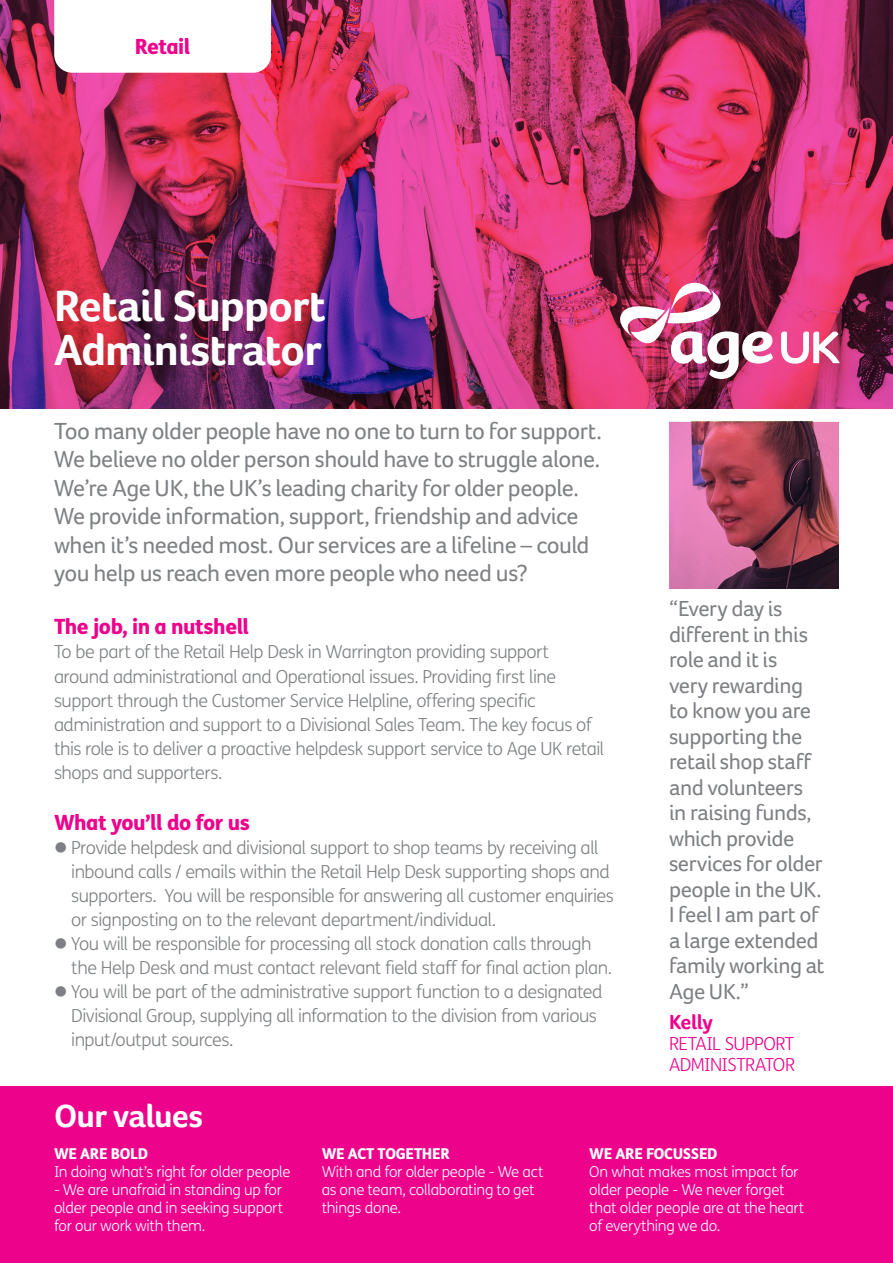
<style>
.page{position:relative;width:893px;height:1263px;background:#fff}
.page>*{position:absolute;margin:0;border:0;box-sizing:border-box;transform-origin:0 0}
.t1{font:700 45px/43.5px "Foco Age UK";letter-spacing:-.02em;color:#fff}
.t2{font:700 33px "Foco Age UK";letter-spacing:-.02em;color:#fff}
.t3{font:24px/28.5px "Foco Age UK";letter-spacing:-.025em;color:#7e8083;text-align:justify}
.t4{font:22.5px/25.5px "Foco Age UK";letter-spacing:-.02em;color:#7e8083}
.t5{font:800 21px "FS Me";letter-spacing:-.025em;color:#ed028c}
.t6{font:700 21px "Foco Age UK";letter-spacing:-.02em;color:#ed028c}
.t7{font:300 18px/24px "FS Me";letter-spacing:-.025em;color:#7e8083}
.t8{font:300 18px/21px "FS Me";letter-spacing:-.025em;color:#ed028c}
.t9{font:300 15px/18px "FS Me";letter-spacing:-.015em;color:#fff}
.t10{font:800 15px "FS Me";letter-spacing:-.025em;color:#fff}
</style>
<div class="page">
<img style="left:0;top:0;width:893px;height:409px">
<div style="left:0;top:1086px;width:893px;height:177px;background:#ed028c"></div>
<svg style="left:597px;top:260px;width:264px;height:142px;background:#b94c74"></svg>
<svg style="left:54px;top:0;width:217px;height:73px"></svg>
<svg style="left:669px;top:422px;width:170px;height:167px;background:#9e4d68"></svg>
<p class="t5" style="left:135px;top:30px;width:57px">Retail</p>
<p class="t1" style="left:54px;top:284px;width:273px">Retail Support<br>Administrator</p>
<p class="t3" style="left:54px;top:416px;width:549px">Too many older people have no one to turn to for support.<br>We believe no older person should have to struggle alone.<br>We’re Age UK, the UK’s leading charity for older people.</p>
<p class="t3" style="left:54px;top:502px;width:537px;text-align:left">We provide information, support, friendship and advice when it’s needed most. Our services are a lifeline – could you help us reach even more people who need us?</p>
<p class="t5" style="left:54px;top:610px;width:197px">The job, in a nutshell</p>
<p class="t7" style="left:54px;top:640px;width:552px">To be part of the Retail Help Desk in Warrington providing support around administrational and Operational issues. Providing first line support through the Customer Service Helpline, offering specific administration and support to a Divisional Sales Team. The key focus of this role is to deliver a proactive helpdesk support service to Age UK retail shops and supporters.</p>
<p class="t5" style="left:54px;top:805px;width:197px">What you’ll do for us</p>
<p class="t7" style="left:71px;top:835px;width:544px;text-indent:-17px">● Provide helpdesk and divisional support to shop teams by receiving all inbound calls / emails within the Retail Help Desk supporting shops and supporters. You will be responsible for answering all customer enquiries or signposting on to the relevant department/individual.</p>
<p class="t7" style="left:71px;top:931px;width:542px;text-indent:-17px">● You will be responsible for processing all stock donation calls through the Help Desk and must contact relevant field staff for final action plan.</p>
<p class="t7" style="left:71px;top:979px;width:533px;text-indent:-17px">● You will be part of the administrative support function to a designated<br>Divisional Group, supplying all information to the division from various input/output sources.</p>
<p class="t4" style="left:669px;top:596px;width:155px">“Every day is different in this role and it is<br>very rewarding to know you are supporting the retail shop staff and volunteers in raising funds, which provide services for older people in the UK.</p>
<p class="t4" style="left:669px;top:902px;width:157px">I feel I am part of a large extended family working at<br>Age UK.”</p>
<p class="t6" style="left:669px;top:1009px;width:45px">Kelly</p>
<p class="t8" style="left:669px;top:1032px;width:127px">RETAIL SUPPORT<br>ADMINISTRATOR</p>
<p class="t2" style="left:54px;top:1096px;width:150px">Our values</p>
<p class="t10" style="left:54px;top:1142px;width:95px">WE ARE BOLD</p>
<p class="t9" style="left:54px;top:1162px;width:238px">In doing what’s right for older people</p>
<p class="t9" style="left:54px;top:1180px;width:231px;text-align:justify">- We are unafraid in standing up for older people and in seeking support for our work with them.</p>
<p class="t10" style="left:322px;top:1142px;width:130px">WE ACT TOGETHER</p>
<p class="t9" style="left:322px;top:1162px;width:223px">With and for older people - We act as one team, collaborating to get things done.</p>
<p class="t10" style="left:589px;top:1142px;width:130px">WE ARE FOCUSSED</p>
<p class="t9" style="left:589px;top:1162px;width:217px">On what makes most impact for older people - We never forget that older people are at the heart of everything we do.</p>
</div>
